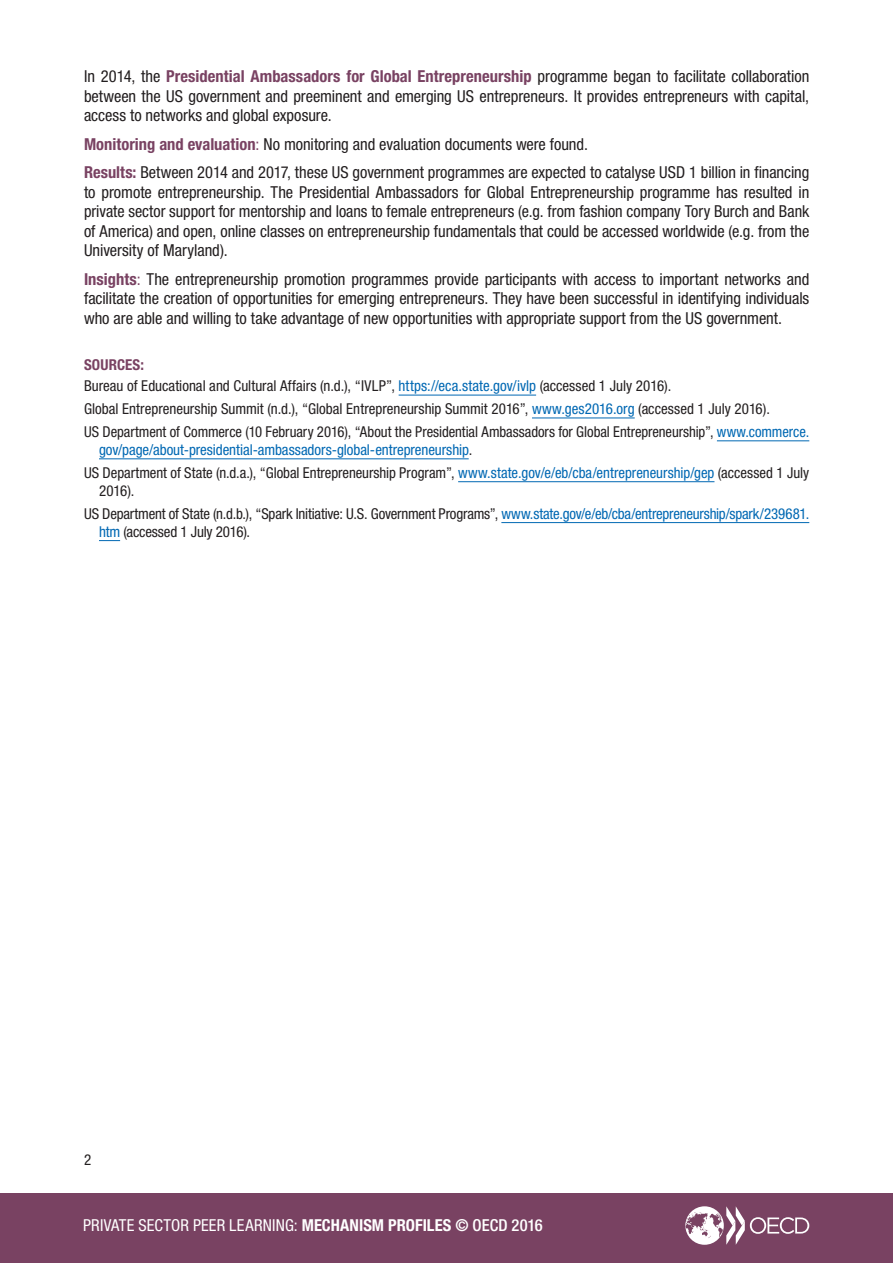
<style>
.page{position:relative;width:893px;height:1263px;background:#fff}
.page>*{position:absolute;margin:0;border:0;box-sizing:border-box;transform-origin:0 0}
.Body_Text_ColourToCo{font:condensed 16.5px/19.5px "Helvetica Neue LT Std";color:#231f20;text-align:justify}
.Body_Text{font:condensed 16.5px/19.5px "Helvetica Neue LT Std";color:#231f20;text-align:justify}
.t1{font:condensed 16.5px "Helvetica Neue LT Std";letter-spacing:.01em;color:#fff}
.Biblio_Entry{font:condensed 15px/18px "Helvetica Neue LT Std";color:#231f20}
.SOURCE_Heading{font:700 condensed 15px "Helvetica Neue LT Std";letter-spacing:.01em;color:#794262}
.Folio{font:condensed 15px "Helvetica Neue LT Std";color:#231f20}
.s1{font-weight:700;color:#794262}
.s2{color:#794262}
.s3{color:#0168b3}
.s4{font-weight:700}
.s5{font-weight:500}
</style>
<div class="page">
<div style="left:0;top:1193px;width:893px;height:70px;background:#794262"></div>
<svg style="left:685px;top:1206px;width:124px;height:39px"></svg>
<hr style="left:399px;top:395px;width:137px;height:1px;background:#0168b3">
<hr style="left:532px;top:418px;width:103px;height:1px;background:#0168b3">
<hr style="left:717px;top:440px;width:92px;height:1px;background:#0168b3">
<hr style="left:99px;top:458px;width:370px;height:1px;background:#0168b3">
<hr style="left:458px;top:481px;width:256px;height:1px;background:#0168b3">
<hr style="left:501px;top:522px;width:308px;height:1px;background:#0168b3">
<svg style="left:99px;top:540px;width:21px;height:1px"></svg>
<p class="Body_Text" style="left:84px;top:67px;width:727px">In 2014, the <span class="s1">Presidential Ambassadors for Global Entrepreneurship</span> programme began to facilitate collaboration between the US government and preeminent and emerging US entrepreneurs. It provides entrepreneurs with capital, access to networks and global exposure.</p>
<p class="Body_Text_ColourToCo" style="left:84px;top:134px;width:505px"><span class="s1">Monitoring and evaluation</span><span class="s2">:</span> No monitoring and evaluation documents were found.</p>
<p class="Body_Text_ColourToCo" style="left:84px;top:163px;width:727px"><span class="s1">Results:</span> Between 2014 and 2017, these US government programmes are expected to catalyse USD 1 billion in financing to promote entrepreneurship. The Presidential Ambassadors for Global Entrepreneurship programme has resulted in private sector support for mentorship and loans to female entrepreneurs (e.g. from fashion company Tory Burch and Bank of America) and open, online classes on entrepreneurship fundamentals that could be accessed worldwide (e.g. from the University of Maryland).</p>
<p class="Body_Text_ColourToCo" style="left:84px;top:269px;width:727px"><span class="s1">Insights</span><span class="s2">:</span> The entrepreneurship promotion programmes provide participants with access to important networks and facilitate the creation of opportunities for emerging entrepreneurs. They have been successful in identifying individuals who are able and willing to take advantage of new opportunities with appropriate support from the US government.</p>
<p class="SOURCE_Heading" style="left:84px;top:356px;width:62px">SOURCES:</p>
<p class="Biblio_Entry" style="left:84px;top:377px;width:589px">Bureau of Educational and Cultural Affairs (n.d.), “IVLP”, <span class="s3">https://eca.state.gov/ivlp</span> (accessed 1 July 2016).</p>
<p class="Biblio_Entry" style="left:84px;top:400px;width:687px">Global Entrepreneurship Summit (n.d.), “Global Entrepreneurship Summit 2016”, <span class="s3">www.ges2016.org</span> (accessed 1 July 2016).</p>
<p class="Biblio_Entry" style="left:99px;top:423px;width:712px;text-indent:-15px">US Department of Commerce (10 February 2016), “About the Presidential Ambassadors for Global Entrepreneurship”, <span class="s3">www.commerce. gov/page/about-presidential-ambassadors-global-entrepreneurship</span>.</p>
<p class="Biblio_Entry" style="left:99px;top:464px;width:712px;text-indent:-15px">US Department of State (n.d.a.), “Global Entrepreneurship Program”, <span class="s3">www.state.gov/e/eb/cba/entrepreneurship/gep</span> (accessed 1 July<br>2016).</p>
<p class="Biblio_Entry" style="left:99px;top:504px;width:712px;text-indent:-15px">US Department of State (n.d.b.), “Spark Initiative: U.S. Government Programs”, <span class="s3">www.state.gov/e/eb/cba/entrepreneurship/spark/239681. htm</span> (accessed 1 July 2016).</p>
<p class="Folio" style="left:84px;top:1151px;width:9px">2</p>
<p class="t1" style="left:83px;top:1216px;width:461px">PRIVATE SECTOR PEER LEARNING: <span class="s4">MECHANISM PROFILES</span> <span class="s5">© OECD 2016</span></p>
</div>
